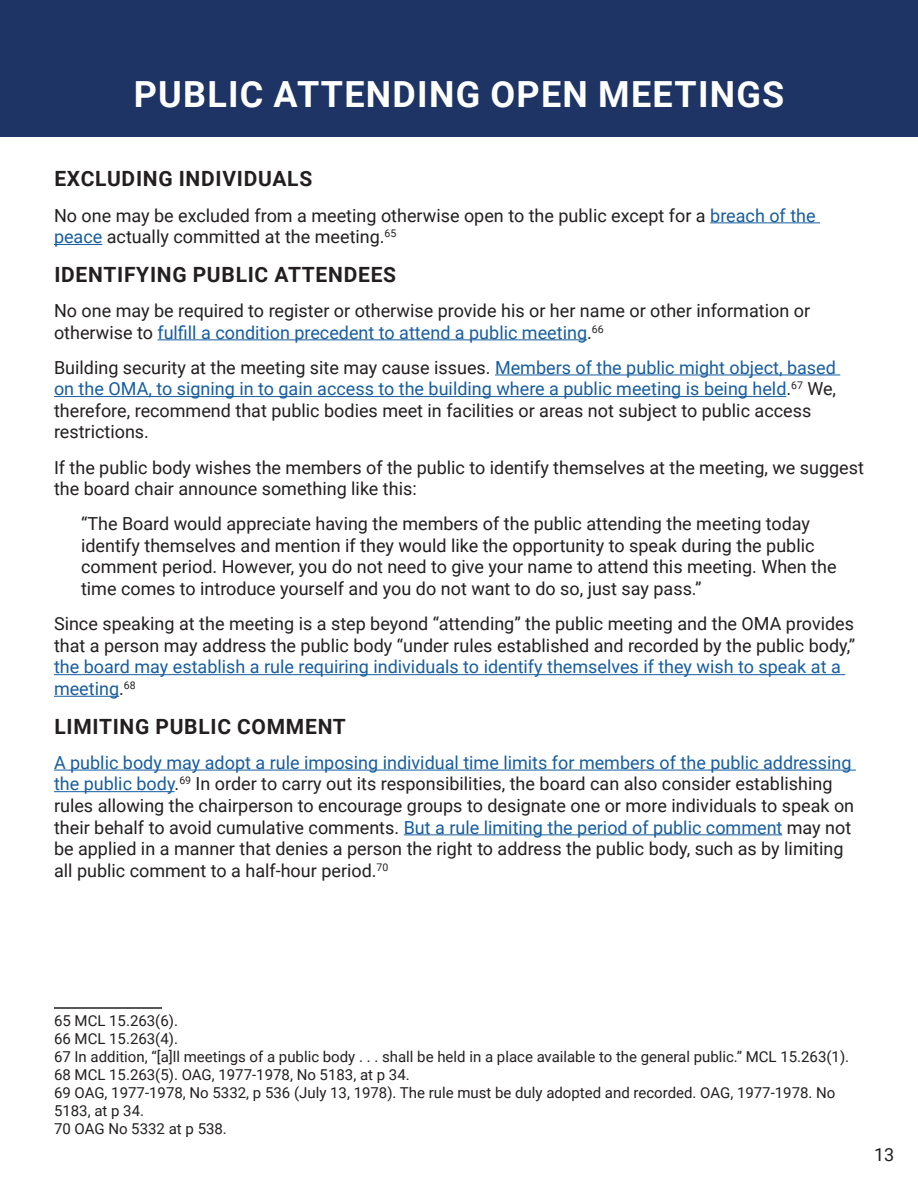
<style>
.page{position:relative;width:918px;height:1188px;background:#fff}
.page>*{position:absolute;margin:0;border:0;box-sizing:border-box;transform-origin:0 0}
.Table_of_Contents_Pa{font:700 36px "Roboto";letter-spacing:.035em;color:#fff}
.Table_of_Contents_pa{font:700 21px "Roboto";letter-spacing:.035em;color:#231f20}
.Paragraph_Style_1{font:18px/21.6px "Roboto";color:#231f20}
.footnote{font:15px/18px "Roboto";color:#231f20}
.s1{color:#175d9e}
</style>
<div class="page">
<hr style="left:710px;top:222px;width:110px;height:1px;background:#175d9e">
<hr style="left:54px;top:244px;width:48px;height:1px;background:#175d9e">
<hr style="left:157px;top:339px;width:430px;height:1px;background:#175d9e">
<hr style="left:495px;top:375px;width:345px;height:1px;background:#175d9e">
<hr style="left:54px;top:396px;width:732px;height:1px;background:#175d9e">
<hr style="left:54px;top:674px;width:791px;height:1px;background:#175d9e">
<hr style="left:54px;top:696px;width:65px;height:1px;background:#175d9e">
<hr style="left:54px;top:770px;width:802px;height:1px;background:#175d9e">
<hr style="left:54px;top:791px;width:121px;height:1px;background:#175d9e">
<hr style="left:404px;top:834px;width:378px;height:1px;background:#175d9e">
<hr style="left:54px;top:1007px;width:108px;height:2px;background:#231f20">
<div style="left:0;top:0;width:918px;height:137px;background:#1d3465"></div>
<p class="Table_of_Contents_Pa" style="left:134px;top:69px;width:652px">PUBLIC ATTENDING OPEN MEETINGS</p>
<p class="Table_of_Contents_pa" style="left:54px;top:164px;width:259px">EXCLUDING INDIVIDUALS</p>
<p class="Paragraph_Style_1" style="left:54px;top:204px;width:763px">No one may be excluded from a meeting otherwise open to the public except for a <span class="s1">breach of the peace</span> actually committed at the meeting.<sup>65</sup></p>
<p class="Table_of_Contents_pa" style="left:54px;top:260px;width:343px">IDENTIFYING PUBLIC ATTENDEES</p>
<p class="Paragraph_Style_1" style="left:54px;top:299px;width:758px">No one may be required to register or otherwise provide his or her name or other information or otherwise to <span class="s1">fulfill a condition precedent to attend a public meeting</span>.<sup>66</sup></p>
<p class="Paragraph_Style_1" style="left:54px;top:356px;width:784px">Building security at the meeting site may cause issues. <span class="s1">Members of the public might object, based on the OMA, to signing in to gain access to the building where a public meeting is being held</span>.<sup>67</sup> We, therefore, recommend that public bodies meet in facilities or areas not subject to public access restrictions.</p>
<p class="Paragraph_Style_1" style="left:54px;top:456px;width:811px">If the public body wishes the members of the public to identify themselves at the meeting, we suggest the board chair announce something like this:</p>
<p class="Paragraph_Style_1" style="left:81px;top:512px;width:757px">“The Board would appreciate having the members of the public attending the meeting today identify themselves and mention if they would like the opportunity to speak during the public comment period. However, you do not need to give your name to attend this meeting. When the time comes to introduce yourself and you do not want to do so, just say pass.”</p>
<p class="Paragraph_Style_1" style="left:54px;top:612px;width:803px">Since speaking at the meeting is a step beyond “attending” the public meeting and the OMA provides that a person may address the public body “under rules established and recorded by the public body,” <span class="s1">the board may establish a rule requiring individuals to identify themselves if they wish to speak at a meeting</span>.<sup>68</sup></p>
<p class="Table_of_Contents_pa" style="left:54px;top:711px;width:293px">LIMITING PUBLIC COMMENT</p>
<p class="Paragraph_Style_1" style="left:54px;top:751px;width:802px"><span class="s1">A public body may adopt a rule imposing individual time limits for members of the public addressing the public body</span>.<sup>69</sup> In order to carry out its responsibilities, the board can also consider establishing rules allowing the chairperson to encourage groups to designate one or more individuals to speak on their behalf to avoid cumulative comments. <span class="s1">But a rule limiting the period of public comment</span> may not be applied in a manner that denies a person the right to address the public body, such as by limiting all public comment to a half-hour period.<sup>70</sup></p>
<p class="footnote" style="left:54px;top:1011px;width:126px">65 MCL 15.263(6).</p>
<p class="footnote" style="left:54px;top:1029px;width:126px">66 MCL 15.263(4).</p>
<p class="footnote" style="left:54px;top:1047px;width:797px">67 In addition, “[a]ll meetings of a public body . . . shall be held in a place available to the general public.” MCL 15.263(1).</p>
<p class="footnote" style="left:54px;top:1065px;width:357px">68 MCL 15.263(5). OAG, 1977-1978, No 5183, at p 34.</p>
<p class="footnote" style="left:54px;top:1083px;width:783px">69 OAG, 1977-1978, No 5332, p 536 (July 13, 1978). The rule must be duly adopted and recorded. OAG, 1977-1978. No<br>5183, at p 34.</p>
<p class="footnote" style="left:54px;top:1119px;width:174px">70 OAG No 5332 at p 538.</p>
<p class="Paragraph_Style_1" style="left:874px;top:1143px;width:22px">13</p>
</div>
